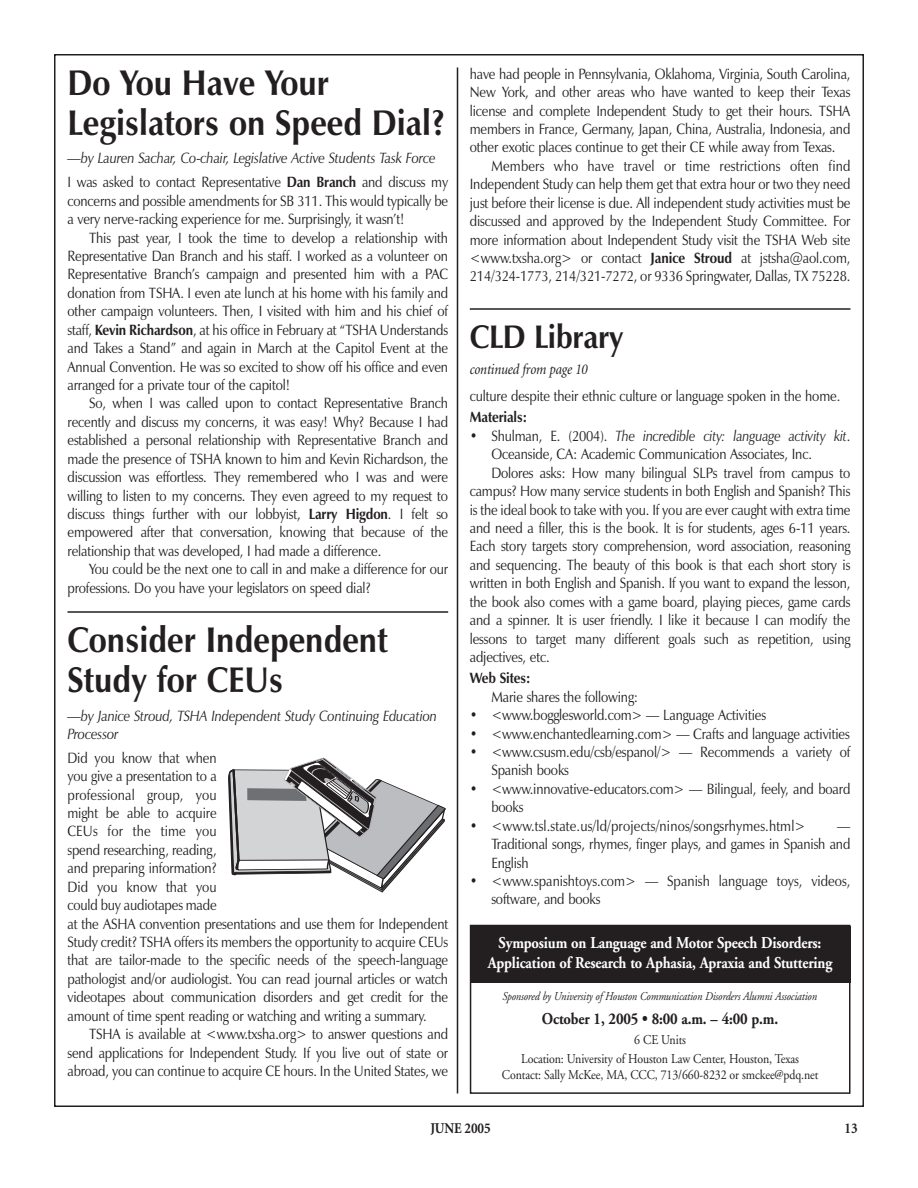
<style>
.page{position:relative;width:918px;height:1188px;background:#fff}
.page>*{position:absolute;margin:0;border:0;box-sizing:border-box;transform-origin:0 0}
.t1{font:700 36px/40.5px "Zapf Humanist 601 BT";color:#231f20;scale:.9 1}
.t2{font:700 33px "Zapf Humanist 601 BT";letter-spacing:-.01em;color:#231f20;scale:.9 1}
.t3{font:700 16.5px/19.8px "Adobe Garamond";letter-spacing:-.01em;color:#fff;text-align:center;scale:.88 1}
.t4{font:700 16.5px "Adobe Garamond";letter-spacing:-.01em;color:#231f20;scale:.88 1}
.t5{font:15px/18.5px "Zapf Humanist 601 BT";letter-spacing:-.01em;color:#231f20;scale:.88 1}
.t6{font:italic 15px/23.9px "Zapf Humanist 601 BT";letter-spacing:-.01em;color:#231f20;scale:.9 1}
.t7{font:italic 15px "Zapf Humanist 601 BT";letter-spacing:-.01em;color:#231f20;scale:.88 1}
.t8{font:15px "Zapf Humanist 601 BT";letter-spacing:.01em;color:#231f20;scale:.88 1}
.t9{font:700 15px "Zapf Humanist 601 BT";letter-spacing:-.01em;color:#231f20;scale:.88 1}
.t10{font:italic 15px "Minion";letter-spacing:-.01em;color:#231f20;scale:.88 1}
.t11{font:700 15px "Minion";letter-spacing:-.01em;color:#231f20;scale:.9 1}
.t12{font:13.5px/19.5px "Adobe Garamond";letter-spacing:-.01em;color:#231f20;text-align:center;scale:.88 1}
.t13{font:italic 12px "Adobe Garamond";letter-spacing:-.01em;color:#231f20;scale:.88 1}
.s1{font-style:normal}
.s2{font-weight:700;font-style:normal}
.s3{font-weight:700}
</style>
<div class="page">
<svg style="left:228px;top:757px;width:218px;height:136px"></svg>
<hr style="left:68px;top:611px;width:380px;height:2px;background:#231f20">
<hr style="left:470px;top:308px;width:380px;height:2px;background:#231f20">
<hr style="left:457px;top:68px;width:1px;height:1026px;background:#231f20">
<div style="left:470px;top:925px;width:380px;height:169px;border:2px solid #231f20"></div>
<div style="left:470px;top:926px;width:380px;height:56px;background:#231f20"></div>
<h1 class="t1" style="left:68px;top:66px;width:421px">Do You Have Your<br>Legislators on Speed Dial?</h1>
<p class="t6" style="left:68px;top:148px;width:425px">—by Lauren Sachar, Co-chair, Legislative Active Students Task Force<br><span class="s1">I was asked to contact Representative</span> <span class="s2">Dan Branch</span> <span class="s1">and discuss my</span></p>
<p class="t5" style="left:68px;top:193px;width:434px">concerns and possible amendments for SB 311. This would typically be a very nerve-racking experience for me. Surprisingly, it wasn’t!</p>
<p class="t5" style="left:68px;top:230px;width:434px;text-align:justify;text-indent:22px">This past year, I took the time to develop a relationship with Representative Dan Branch and his staff. I worked as a volunteer on Representative Branch’s campaign and presented him with a PAC donation from TSHA. I even ate lunch at his home with his family and other campaign volunteers. Then, I visited with him and his chief of staff, <span class="s3">Kevin Richardson</span>, at his office in February at “TSHA Understands and Takes a Stand” and again in March at the Capitol Event at the Annual Convention. He was so excited to show off his office and even arranged for a private tour of the capitol!</p>
<p class="t5" style="left:68px;top:396px;width:434px;text-align:justify;text-indent:22px">So, when I was called upon to contact Representative Branch recently and discuss my concerns, it was easy! Why? Because I had established a personal relationship with Representative Branch and made the presence of TSHA known to him and Kevin Richardson, the discussion was effortless. They remembered who I was and were willing to listen to my concerns. They even agreed to my request to discuss things further with our lobbyist, <span class="s3">Larry Higdon</span>. I felt so empowered after that conversation, knowing that because of the relationship that was developed, I had made a difference.</p>
<p class="t5" style="left:68px;top:561px;width:434px;text-indent:22px">You could be the next one to call in and make a difference for our professions. Do you have your legislators on speed dial?</p>
<h1 class="t1" style="left:68px;top:623px;width:357px">Consider Independent<br>Study for CEUs</h1>
<p class="t6" style="left:68px;top:708px;width:412px;line-height:18.5px">—by Janice Stroud, TSHA Independent Study Continuing Education<br>Processor</p>
<p class="t5" style="left:68px;top:750px;width:434px">Did you know that when<br>you give a presentation to a<br>professional group, you<br>might be able to acquire<br>CEUs for the time you<br>spend researching, reading,<br>and preparing information?<br>Did you know that you<br>could buy audiotapes made<br>at the ASHA convention presentations and use them for Independent Study credit? TSHA offers its members the opportunity to acquire CEUs that are tailor-made to the specific needs of the speech-language pathologist and/or audiologist. You can read journal articles or watch videotapes about communication disorders and get credit for the amount of time spent reading or watching and writing a summary.</p>
<p class="t5" style="left:68px;top:1026px;width:434px;text-align:justify;text-indent:22px">TSHA is available at &lt;www.txsha.org&gt; to answer questions and send applications for Independent Study. If you live out of state or abroad, you can continue to acquire CE hours. In the United States, we</p>
<p class="t5" style="left:470px;top:66px;width:434px;text-align:justify">have had people in Pennsylvania, Oklahoma, Virginia, South Carolina, New York, and other areas who have wanted to keep their Texas license and complete Independent Study to get their hours. TSHA members in France, Germany, Japan, China, Australia, Indonesia, and other exotic places continue to get their CE while away from Texas.</p>
<p class="t5" style="left:470px;top:158px;width:434px;text-align:justify;text-indent:22px">Members who have travel or time restrictions often find Independent Study can help them get that extra hour or two they need just before their license is due. All independent study activities must be discussed and approved by the Independent Study Committee. For more information about Independent Study visit the TSHA Web site &lt;www.txsha.org&gt; or contact <span class="s3">Janice Stroud</span> at jstsha@aol.com, 214/324-1773, 214/321-7272, or 9336 Springwater, Dallas, TX 75228.</p>
<h2 class="t2" style="left:470px;top:323px;width:172px">CLD Library</h2>
<p class="t10" style="left:470px;top:364px;width:136px">continued from page 10</p>
<p class="t5" style="left:470px;top:388px;width:423px">culture despite their ethnic culture or language spoken in the home.</p>
<p class="t9" style="left:470px;top:411px;width:67px">Materials:</p>
<p class="t7" style="left:470px;top:430px;width:434px"><span class="s1">• Shulman, E. (2004).</span> The incredible city: language activity kit<span class="s1">.</span></p>
<p class="t5" style="left:491px;top:447px;width:366px">Oceanside, CA: Academic Communication Associates, Inc.</p>
<p class="t5" style="left:491px;top:465px;width:410px">Dolores asks: How many bilingual SLPs travel from campus to</p>
<p class="t5" style="left:470px;top:483px;width:434px">campus? How many service students in both English and Spanish? This</p>
<p class="t5" style="left:470px;top:502px;width:434px">is the ideal book to take with you. If you are ever caught with extra time</p>
<p class="t5" style="left:470px;top:520px;width:434px">and need a filler, this is the book. It is for students, ages 6-11 years.</p>
<p class="t5" style="left:470px;top:539px;width:434px">Each story targets story comprehension, word association, reasoning</p>
<p class="t5" style="left:470px;top:557px;width:434px">and sequencing. The beauty of this book is that each short story is</p>
<p class="t5" style="left:470px;top:576px;width:434px">written in both English and Spanish. If you want to expand the lesson,</p>
<p class="t5" style="left:470px;top:594px;width:434px">the book also comes with a game board, playing pieces, game cards</p>
<p class="t5" style="left:470px;top:612px;width:434px">and a spinner. It is user friendly. I like it because I can modify the</p>
<p class="t5" style="left:470px;top:631px;width:434px">lessons to target many different goals such as repetition, using</p>
<p class="t5" style="left:470px;top:649px;width:92px">adjectives, etc.</p>
<p class="t9" style="left:470px;top:672px;width:70px">Web Sites:</p>
<p class="t5" style="left:491px;top:689px;width:168px">Marie shares the following:</p>
<p class="t5" style="left:470px;top:707px;width:338px">• &lt;www.bogglesworld.com&gt; — Language Activities</p>
<p class="t5" style="left:470px;top:726px;width:433px">• &lt;www.enchantedlearning.com&gt; — Crafts and language activities</p>
<p class="t5" style="left:491px;top:744px;width:410px;text-indent:-22px">• &lt;www.csusm.edu/csb/espanol/&gt; — Recommends a variety of<br>Spanish books</p>
<p class="t5" style="left:491px;top:781px;width:409px;text-indent:-22px">• &lt;www.innovative-educators.com&gt; — Bilingual, feely, and board books</p>
<p class="t8" style="left:470px;top:819px;width:383px">• &lt;www.tsl.state.us/ld/projects/ninos/songsrhymes.html&gt;</p>
<p class="t5" style="left:491px;top:818px;width:410px;text-align:justify;text-indent:346px">— Traditional songs, rhymes, finger plays, and games in Spanish and English</p>
<p class="t5" style="left:491px;top:873px;width:410px;text-indent:-22px">• &lt;www.spanishtoys.com&gt; — Spanish language toys, videos, software, and books</p>
<p class="t3" style="left:488px;top:935px;width:393px">Symposium on Language and Motor Speech Disorders:<br>Application of Research to Aphasia, Apraxia and Stuttering</p>
<p class="t13" style="left:502px;top:992px;width:359px">Sponsored by University of Houston Communication Disorders Alumni Association</p>
<p class="t4" style="left:542px;top:1012px;width:270px">October 1, 2005 • 8:00 a.m. – 4:00 p.m.</p>
<p class="t12" style="left:521px;top:1031px;width:317px">6 CE Units<br>Location: University of Houston Law Center, Houston, Texas</p>
<p class="t12" style="left:502px;top:1066px;width:361px">Contact: Sally McKee, MA, CCC, 713/660-8232 or smckee@pdq.net</p>
<p class="t11" style="left:430px;top:1122px;width:68px">JUNE 2005</p>
<p class="t11" style="left:845px;top:1122px;width:16px">13</p>
</div>
